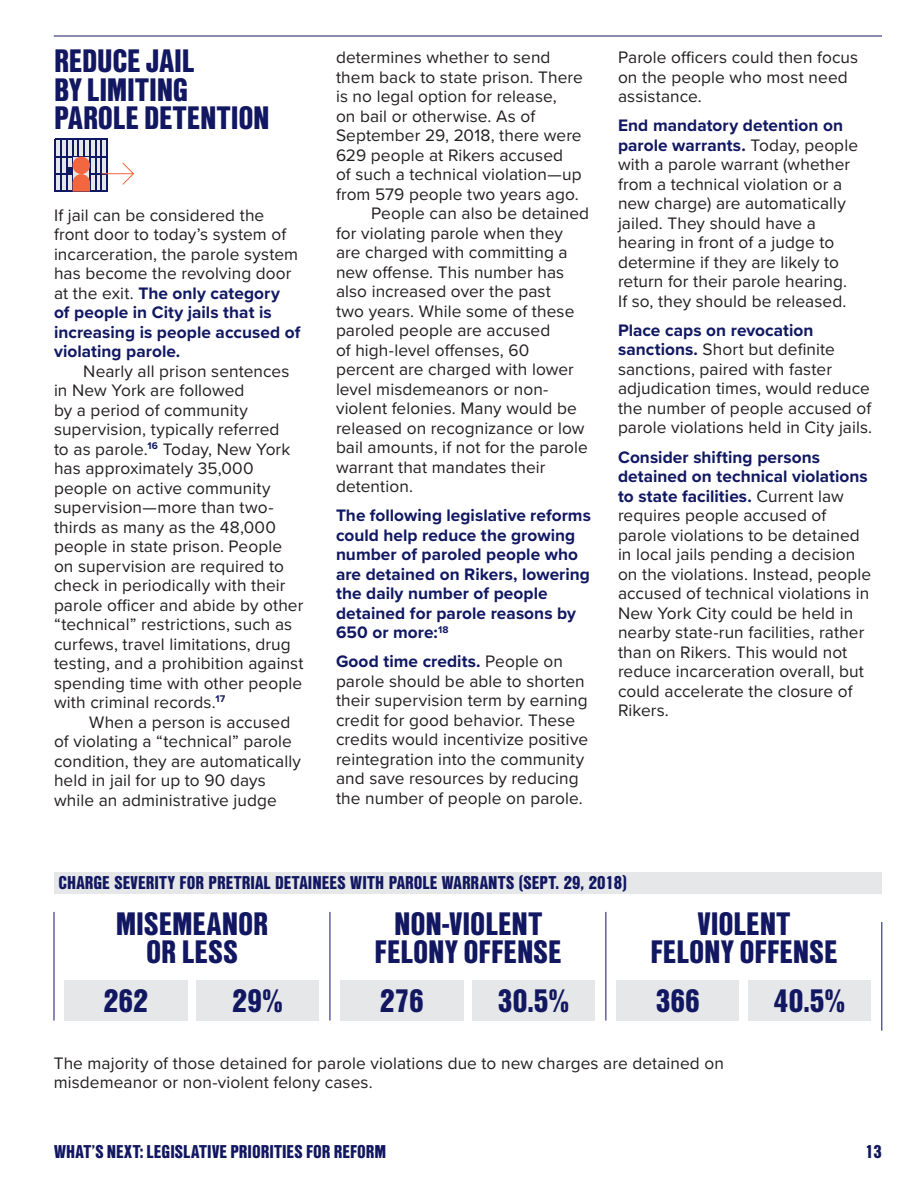
<style>
.page{position:relative;width:918px;height:1188px;background:#fff}
.page>*{position:absolute;margin:0;border:0;box-sizing:border-box;transform-origin:0 0}
.t1{font:900 31.5px/28.5px "Nimbus San Con L";color:#121761;text-align:center}
.t2{font:900 18px "Nimbus San Con L";color:#121761}
.t3{font:17.25px/19.5px "Proxima Nova";letter-spacing:.005em;color:#231f20}
.t4{font:700 17.25px/19.5px "Proxima Nova";letter-spacing:.005em;color:#111862}
.s1{font-weight:700;color:#111862}
</style>
<div class="page">
<svg style="left:56px;top:140px;width:50px;height:50px"></svg>
<hr style="left:55px;top:139px;width:1px;height:53px;background:#111862">
<hr style="left:61px;top:139px;width:1px;height:53px;background:#111862">
<hr style="left:66px;top:139px;width:2px;height:53px;background:#111862">
<hr style="left:72px;top:139px;width:1px;height:53px;background:#111862">
<hr style="left:78px;top:139px;width:1px;height:53px;background:#111862">
<hr style="left:84px;top:139px;width:1px;height:53px;background:#111862">
<hr style="left:89px;top:139px;width:2px;height:53px;background:#111862">
<hr style="left:95px;top:139px;width:1px;height:53px;background:#111862">
<hr style="left:101px;top:139px;width:1px;height:53px;background:#111862">
<hr style="left:106px;top:139px;width:2px;height:53px;background:#111862">
<hr style="left:55px;top:139px;width:53px;height:1px;background:#111862">
<hr style="left:55px;top:156px;width:53px;height:1px;background:#111862">
<hr style="left:55px;top:173px;width:53px;height:1px;background:#111862">
<hr style="left:55px;top:190px;width:53px;height:2px;background:#111862">
<svg style="left:73px;top:157px;width:16px;height:6px"></svg>
<div style="left:73px;top:157px;width:17px;height:17px;background:#f26640;border-radius:50%"></div>
<svg style="left:68px;top:168px;width:22px;height:24px"></svg>
<svg style="left:101px;top:162px;width:33px;height:23px"></svg>
<div style="left:54px;top:872px;width:828px;height:22px;background:#e6e7e9"></div>
<div style="left:64px;top:980px;width:123px;height:41px;background:#e6e7e9"></div>
<div style="left:196px;top:980px;width:123px;height:41px;background:#e6e7e9"></div>
<div style="left:340px;top:980px;width:123px;height:41px;background:#e6e7e9"></div>
<div style="left:472px;top:980px;width:123px;height:41px;background:#e6e7e9"></div>
<div style="left:616px;top:980px;width:123px;height:41px;background:#e6e7e9"></div>
<div style="left:748px;top:980px;width:123px;height:41px;background:#e6e7e9"></div>
<hr style="left:54px;top:912px;width:1px;height:109px;background:#121761">
<hr style="left:330px;top:912px;width:1px;height:109px;background:#121761">
<hr style="left:606px;top:912px;width:1px;height:109px;background:#121761">
<hr style="left:882px;top:922px;width:1px;height:109px;background:#121761">
<hr style="left:54px;top:36px;width:828px;height:1px;background:#121761">
<p class="t1" style="left:54px;top:45px;width:217px;text-align:left">REDUCE JAIL<br>BY LIMITING<br>PAROLE DETENTION</p>
<p class="t3" style="left:54px;top:204px;width:248px">If jail can be considered the front door to today’s system of incarceration, the parole system has become the revolving door at the exit. <span class="s1">The only category<br>of people in City jails that is increasing is people accused of violating parole.</span></p>
<p class="t3" style="left:54px;top:360px;width:251px;text-indent:29px">Nearly all prison sentences in New York are followed<br>by a period of community supervision, typically referred<br>to as parole.<sup>16</sup> Today, New York has approximately 35,000 people on active community supervision—more than two&shy;thirds as many as the 48,000 people in state prison. People on supervision are required to check in periodically with their parole officer and abide by other “technical” restrictions, such as curfews, travel limitations, drug testing, and a prohibition against spending time with other people with criminal records.<sup>17</sup></p>
<p class="t3" style="left:54px;top:711px;width:248px;text-indent:35px">When a person is accused of violating a “technical” parole condition, they are automatically held in jail for up to 90 days while an administrative judge</p>
<p class="t3" style="left:336px;top:47px;width:248px">determines whether to send them back to state prison. There is no legal option for release,<br>on bail or otherwise. As of<br>September 29, 2018, there were<br>629 people at Rikers accused<br>of such a technical violation—up from 579 people two years ago.</p>
<p class="t3" style="left:336px;top:203px;width:255px;text-indent:35px">People can also be detained for violating parole when they are charged with committing a new offense. This number has also increased over the past<br>two years. While some of these paroled people are accused<br>of high-level offenses, 60 percent are charged with lower level misdemeanors or non&shy;violent felonies. Many would be released on recognizance or low bail amounts, if not for the parole warrant that mandates their detention.</p>
<p class="t4" style="left:336px;top:505px;width:256px">The following legislative reforms could help reduce the growing number of paroled people who are detained on Rikers, lowering the daily number of people detained for parole reasons by<br>650 or more:<sup>18</sup></p>
<p class="t3" style="left:336px;top:651px;width:254px"><span class="s1">Good time credits.</span> People on parole should be able to shorten their supervision term by earning credit for good behavior. These credits would incentivize positive reintegration into the community and save resources by reducing the number of people on parole.</p>
<p class="t3" style="left:618px;top:47px;width:242px">Parole officers could then focus on the people who most need assistance.</p>
<p class="t3" style="left:618px;top:115px;width:242px"><span class="s1">End mandatory detention on parole warrants.</span> Today, people with a parole warrant (whether from a technical violation or a new charge) are automatically jailed. They should have a hearing in front of a judge to determine if they are likely to return for their parole hearing.<br>If so, they should be released.</p>
<p class="t3" style="left:618px;top:320px;width:256px"><span class="s1">Place caps on revocation sanctions.</span> Short but definite sanctions, paired with faster adjudication times, would reduce the number of people accused of parole violations held in City jails.</p>
<p class="t3" style="left:618px;top:446px;width:255px"><span class="s1">Consider shifting persons detained on technical violations to state facilities.</span> Current law requires people accused of parole violations to be detained in local jails pending a decision on the violations. Instead, people accused of technical violations in<br>New York City could be held in nearby state-run facilities, rather than on Rikers. This would not reduce incarceration overall, but could accelerate the closure of<br>Rikers.</p>
<p class="t2" style="left:58px;top:869px;width:570px">CHARGE SEVERITY FOR PRETRIAL DETAINEES WITH PAROLE WARRANTS (SEPT. 29, 2018)</p>
<p class="t1" style="left:116px;top:908px;width:154px">MISEMEANOR<br>OR LESS</p>
<p class="t1" style="left:375px;top:908px;width:189px">NON-VIOLENT<br>FELONY OFFENSE</p>
<p class="t1" style="left:650px;top:908px;width:189px">VIOLENT<br>FELONY OFFENSE</p>
<p class="t1" style="left:104px;top:985px;width:46px">262</p>
<p class="t1" style="left:232px;top:985px;width:53px">29%</p>
<p class="t1" style="left:380px;top:985px;width:45px">276</p>
<p class="t1" style="left:498px;top:985px;width:73px">30.5%</p>
<p class="t1" style="left:656px;top:985px;width:46px">366</p>
<p class="t1" style="left:774px;top:985px;width:73px">40.5%</p>
<p class="t3" style="left:54px;top:1052px;width:672px">The majority of those detained for parole violations due to new charges are detained on misdemeanor or non-violent felony cases.</p>
<p class="t2" style="left:54px;top:1138px;width:334px">WHAT’S NEXT: LEGISLATIVE PRIORITIES FOR REFORM</p>
<p class="t2" style="left:865px;top:1138px;width:18px">13</p>
</div>
